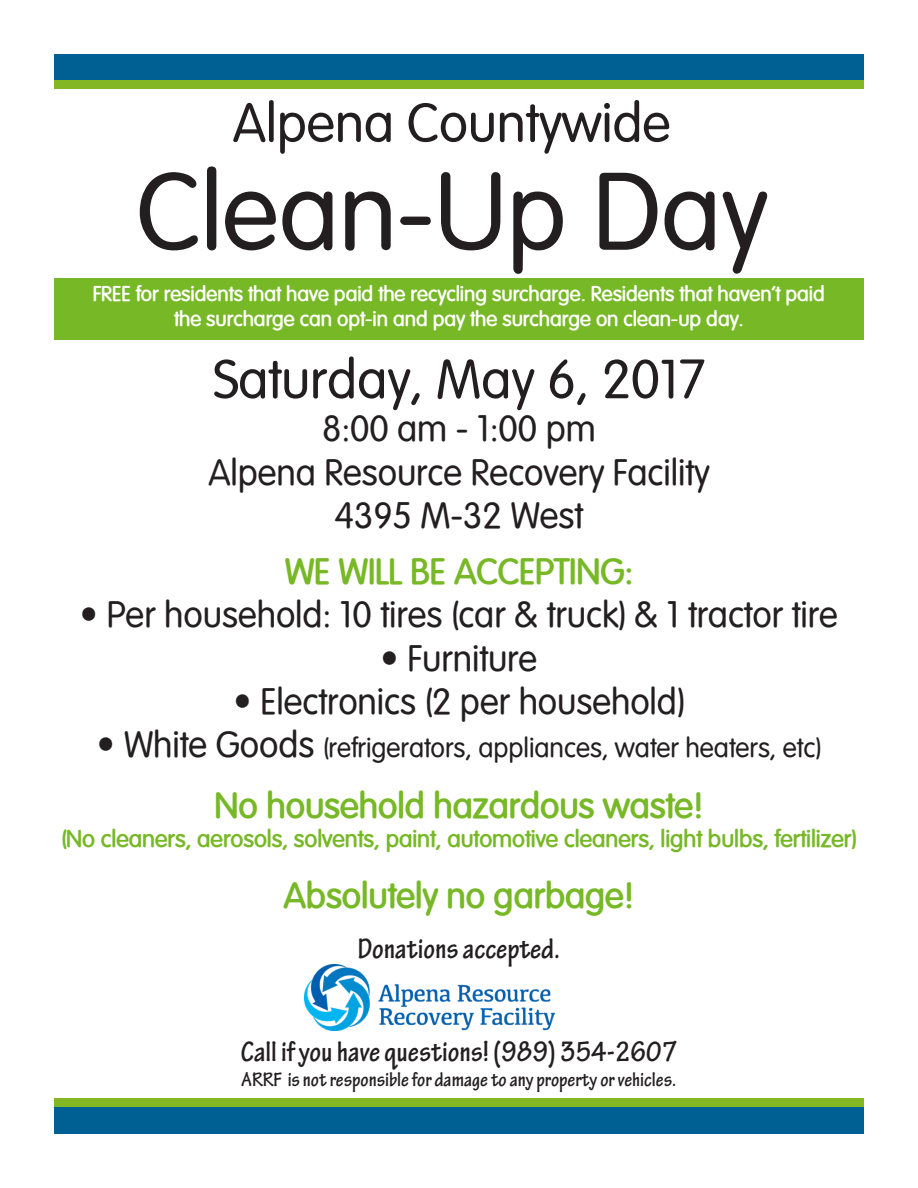
<style>
.page{position:relative;width:918px;height:1188px;background:#fff}
.page>*{position:absolute;margin:0;border:0;box-sizing:border-box;transform-origin:0 0}
.t1{font:108px "Vogel Normal";color:#231f20}
.t2{font:54px "Vogel Normal";color:#231f20}
.t3{font:36px "Vogel Normal";color:#231f20}
.t4{font:700 36px "Vogel";color:#77b826}
.t5{font:700 condensed 30px "Tekton Pro";color:#231f20}
.t6{font:27px "Vogel Normal";color:#231f20}
.t7{font:700 24px "Vogel";color:#77b826}
.t8{font:700 21px "Vogel";color:#fff}
.t9{font:700 condensed 21px "Tekton Pro";color:#231f20}
.s1{font-size:36px}
</style>
<div class="page">
<div style="left:54px;top:278px;width:810px;height:61px;background:#77b826"></div>
<img style="left:304px;top:965px;width:250px;height:66px">
<div style="left:54px;top:1107px;width:810px;height:27px;background:#005f93"></div>
<div style="left:54px;top:54px;width:810px;height:27px;background:#005f93"></div>
<div style="left:54px;top:80px;width:810px;height:9px;background:#83b724"></div>
<div style="left:54px;top:1098px;width:810px;height:9px;background:#83b724"></div>
<p class="t2" style="left:233px;top:92px;width:439px">Alpena Countywide</p>
<p class="t1" style="left:136px;top:150px;width:632px">Clean-Up Day</p>
<p class="t8" style="left:93px;top:281px;width:734px">FREE for residents that have paid the recycling surcharge. Residents that haven’t paid</p>
<p class="t8" style="left:174px;top:306px;width:571px">the surcharge can opt-in and pay the surcharge on clean-up day.</p>
<p class="t2" style="left:213px;top:348px;width:493px">Saturday, May 6, 2017</p>
<p class="t3" style="left:322px;top:408px;width:275px">8:00 am - 1:00 pm</p>
<p class="t3" style="left:208px;top:451px;width:503px">Alpena Resource Recovery Facility</p>
<p class="t3" style="left:335px;top:495px;width:250px">4395 M-32 West</p>
<p class="t4" style="left:285px;top:550px;width:350px">WE WILL BE ACCEPTING:</p>
<p class="t3" style="left:80px;top:594px;width:759px">• Per household: 10 tires (car &amp; truck) &amp; 1 tractor tire</p>
<p class="t3" style="left:381px;top:637px;width:158px">• Furniture</p>
<p class="t3" style="left:234px;top:680px;width:452px">• Electronics (2 per household)</p>
<p class="t6" style="left:97px;top:732px;width:725px"><span class="s1">• White Goods</span> (refrigerators, appliances, water heaters, etc)</p>
<p class="t4" style="left:215px;top:784px;width:490px">No household hazardous waste!</p>
<p class="t7" style="left:61px;top:824px;width:796px">(No cleaners, aerosols, solvents, paint, automotive cleaners, light bulbs, fertilizer)</p>
<p class="t4" style="left:284px;top:874px;width:351px">Absolutely no garbage!</p>
<p class="t5" style="left:358px;top:931px;width:204px">Donations accepted.</p>
<p class="t5" style="left:241px;top:1034px;width:438px">Call if you have questions! (989) 354-2607</p>
<p class="t9" style="left:242px;top:1067px;width:436px">ARRF is not responsible for damage to any property or vehicles.</p>
</div>
